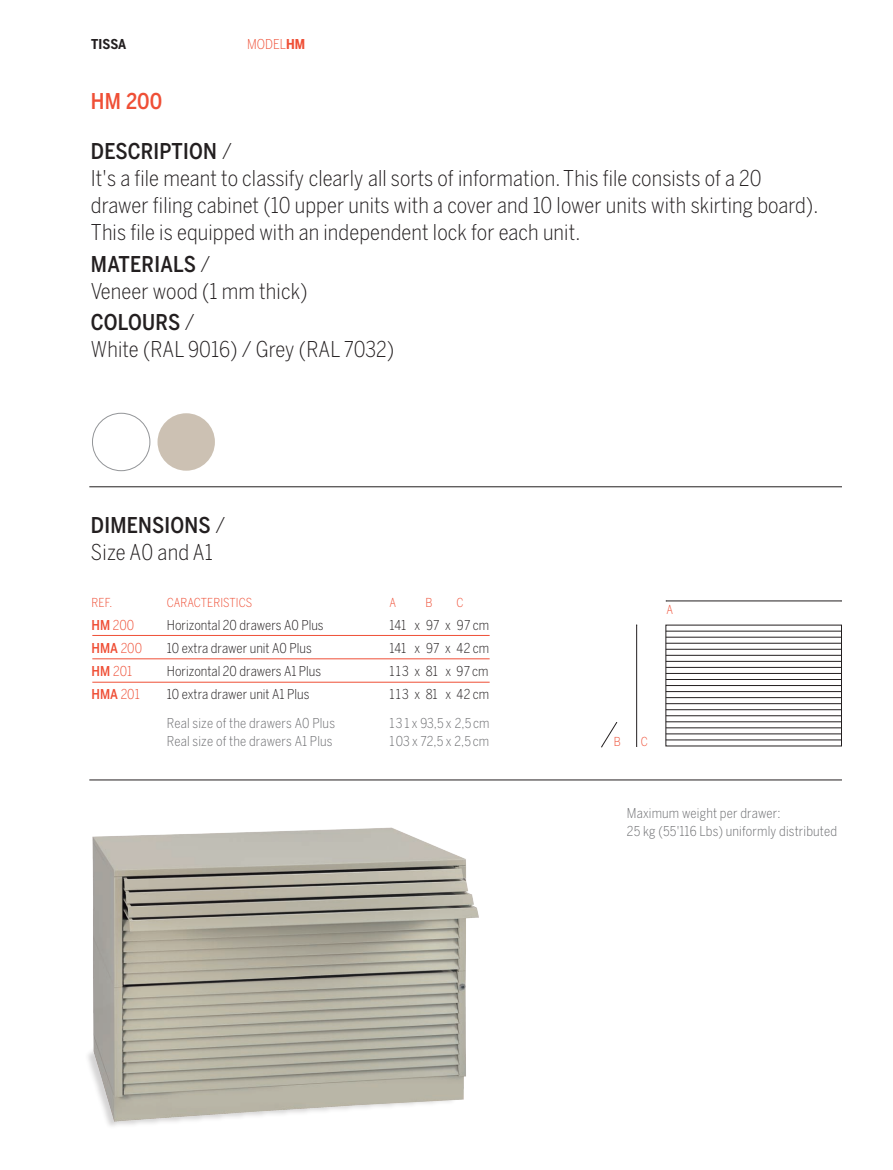
<style>
.page{position:relative;width:893px;height:1170px;background:#fff}
.page>*{position:absolute;margin:0;border:0;box-sizing:border-box;transform-origin:0 0}
.t1{font:300 21.6px/27px "Benton Sans Cond";letter-spacing:.005em;color:#231f20}
.t2{font:500 21.6px "Benton Sans Cond";color:#ef4f36}
.t3{font:300 13.5px/23px "Benton Sans Cond";color:#231f20}
.t4{font:300 13.5px/18px "Benton Sans Cond";letter-spacing:.01em;color:#6c6d70}
.t5{font:300 13.5px/23px "Benton Sans Cond";color:#ef4f36}
.t6{font:700 13.5px "Benton Sans Cond";color:#231f20}
.t7{font:300 12.3px "Benton Sans Cond";letter-spacing:.01em;color:#ef4f36}
.s1{font-weight:700}
.s2{font-weight:500}
</style>
<div class="page">
<hr style="left:92px;top:635px;width:398px;height:1px;background:#ef4f36">
<hr style="left:92px;top:658px;width:398px;height:1px;background:#ef4f36">
<hr style="left:92px;top:682px;width:398px;height:1px;background:#ef4f36">
<hr style="left:89px;top:779px;width:753px;height:1px;background:#231f20">
<hr style="left:89px;top:486px;width:753px;height:1px;background:#231f20">
<div style="left:158px;top:413px;width:57px;height:57px;background:#ccc1b3;border-radius:50%"></div>
<div style="left:92px;top:413px;width:58px;height:58px;border:1px solid #939598;border-radius:50%"></div>
<hr style="left:636px;top:625px;width:1px;height:121px;background:#231f20">
<hr style="left:666px;top:600px;width:175px;height:1px;background:#231f20">
<hr style="left:666px;top:637px;width:175px;height:1px;background:#231f20">
<hr style="left:666px;top:631px;width:175px;height:1px;background:#231f20">
<hr style="left:666px;top:643px;width:175px;height:1px;background:#231f20">
<hr style="left:666px;top:655px;width:175px;height:1px;background:#231f20">
<hr style="left:666px;top:667px;width:175px;height:1px;background:#231f20">
<hr style="left:666px;top:673px;width:175px;height:1px;background:#231f20">
<hr style="left:666px;top:685px;width:175px;height:1px;background:#231f20">
<hr style="left:666px;top:697px;width:175px;height:1px;background:#231f20">
<hr style="left:666px;top:709px;width:175px;height:1px;background:#231f20">
<hr style="left:666px;top:721px;width:175px;height:1px;background:#231f20">
<hr style="left:666px;top:727px;width:175px;height:1px;background:#231f20">
<hr style="left:666px;top:649px;width:175px;height:1px;background:#231f20">
<hr style="left:666px;top:661px;width:175px;height:1px;background:#231f20">
<hr style="left:666px;top:679px;width:175px;height:1px;background:#231f20">
<hr style="left:666px;top:691px;width:175px;height:1px;background:#231f20">
<hr style="left:666px;top:703px;width:175px;height:1px;background:#231f20">
<hr style="left:666px;top:715px;width:175px;height:1px;background:#231f20">
<hr style="left:666px;top:733px;width:175px;height:1px;background:#231f20">
<hr style="left:666px;top:739px;width:175px;height:1px;background:#231f20">
<svg style="left:601px;top:722px;width:16px;height:25px"></svg>
<img style="left:88px;top:827px;width:391px;height:299px">
<p class="t6" style="left:91px;top:36px;width:37px">TISSA</p>
<p class="t5" style="left:247px;top:32px;width:60px">MODEL<span class="s1">HM</span></p>
<p class="t2" style="left:91px;top:89px;width:73px">HM 200</p>
<p class="t1" style="left:91px;top:138px;width:729px"><span class="s2">DESCRIPTION</span> /<br>It's a file meant to classify clearly all sorts of information. This file consists of a 20 drawer filing cabinet (10 upper units with a cover and 10 lower units with skirting board).<br>This file is equipped with an independent lock for each unit.</p>
<p class="t1" style="left:91px;top:250px;width:218px"><span class="s2">MATERIALS</span> /<br>Veneer wood (1 mm thick)</p>
<p class="t1" style="left:91px;top:309px;width:305px"><span class="s2">COLOURS</span> /<br>White (RAL 9016) / Grey (RAL 7032)</p>
<p class="t1" style="left:91px;top:511px;width:136px"><span class="s2">DIMENSIONS</span> /<br>Size A0 and A1</p>
<p class="t7" style="left:92px;top:595px;width:22px">REF.</p>
<p class="t5" style="left:92px;top:613px;width:52px"><span class="s2">HM</span> 200<br><span class="s2">HMA</span> 200<br><span class="s2">HM</span> 201<br><span class="s2">HMA</span> 201</p>
<p class="t7" style="left:167px;top:595px;width:87px">CARACTERISTICS</p>
<p class="t3" style="left:167px;top:613px;width:158px">Horizontal 20 drawers A0 Plus<br>10 extra drawer unit A0 Plus<br>Horizontal 20 drawers A1 Plus<br>10 extra drawer unit A1 Plus</p>
<p class="t4" style="left:167px;top:713px;width:170px">Real size of the drawers A0 Plus<br>Real size of the drawers A1 Plus</p>
<p class="t4" style="left:390px;top:713px;width:101px">13 1 x 93,5 x 2,5 cm<br>103 x 72,5 x 2,5 cm</p>
<p class="t7" style="left:390px;top:595px;width:8px">A</p>
<p class="t7" style="left:425px;top:595px;width:8px">B</p>
<p class="t7" style="left:456px;top:595px;width:9px">C</p>
<p class="t3" style="left:390px;top:613px;width:101px;text-align:justify">141 x 97 x 97 cm 141 x 97 x 42 cm 113 x 81 x 97 cm 113 x 81 x 42 cm</p>
<p class="t7" style="left:666px;top:602px;width:8px">A</p>
<p class="t7" style="left:614px;top:734px;width:8px">B</p>
<p class="t7" style="left:641px;top:734px;width:9px">C</p>
<p class="t4" style="left:627px;top:804px;width:212px">Maximum weight per drawer:<br>25 kg (55'116 Lbs) uniformly distributed</p>
</div>
